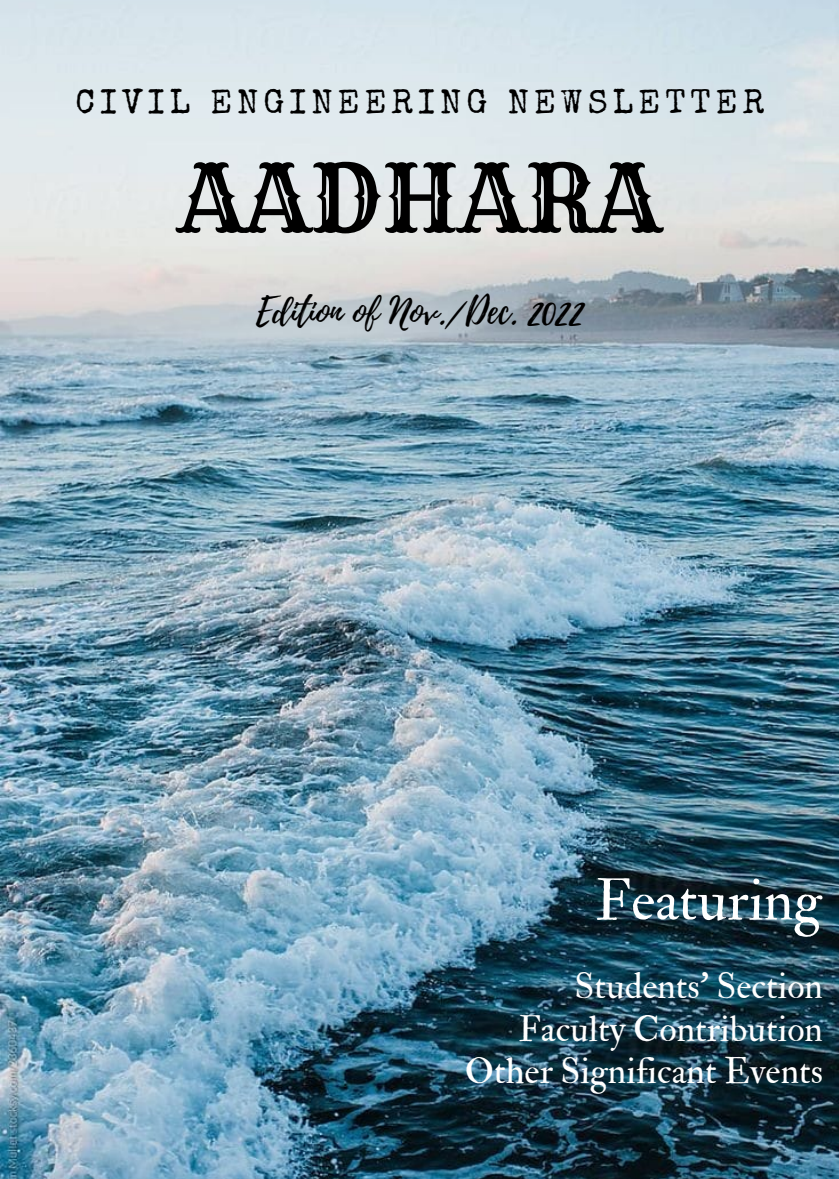
<style>
.page{position:relative;width:839px;height:1179px;background:#fff}
.page>*{position:absolute;margin:0;border:0;box-sizing:border-box;transform-origin:0 0}
.t1{font:92.25px "Rye";color:#000}
.t2{font:57.45px "IM FELL Double Pica Roman";color:#fff}
.t3{font:36px/42.3px "IM FELL Double Pica Roman";color:#fff;text-align:right}
.t4{font:36px "Playlist Script";color:#000}
.t5{font:33.9px "Special Elite";letter-spacing:.15em;color:#000}
</style>
<div class="page">
<img style="left:0;top:0;width:838px;height:1178px">
<p class="t5" style="left:75px;top:90px;width:690px">CIVIL ENGINEERING NEWSLETTER</p>
<h1 class="t1" style="left:179px;top:141px;width:483px">AADHARA</h1>
<p class="t4" style="left:256px;top:285px;width:329px">Edition of Nov./Dec. 2022</p>
<h2 class="t2" style="left:595px;top:866px;width:228px">Featuring</h2>
<p class="t3" style="left:465px;top:966px;width:360px">Students' Section<br>Faculty Contribution<br>Other Significant Events</p>
</div>
